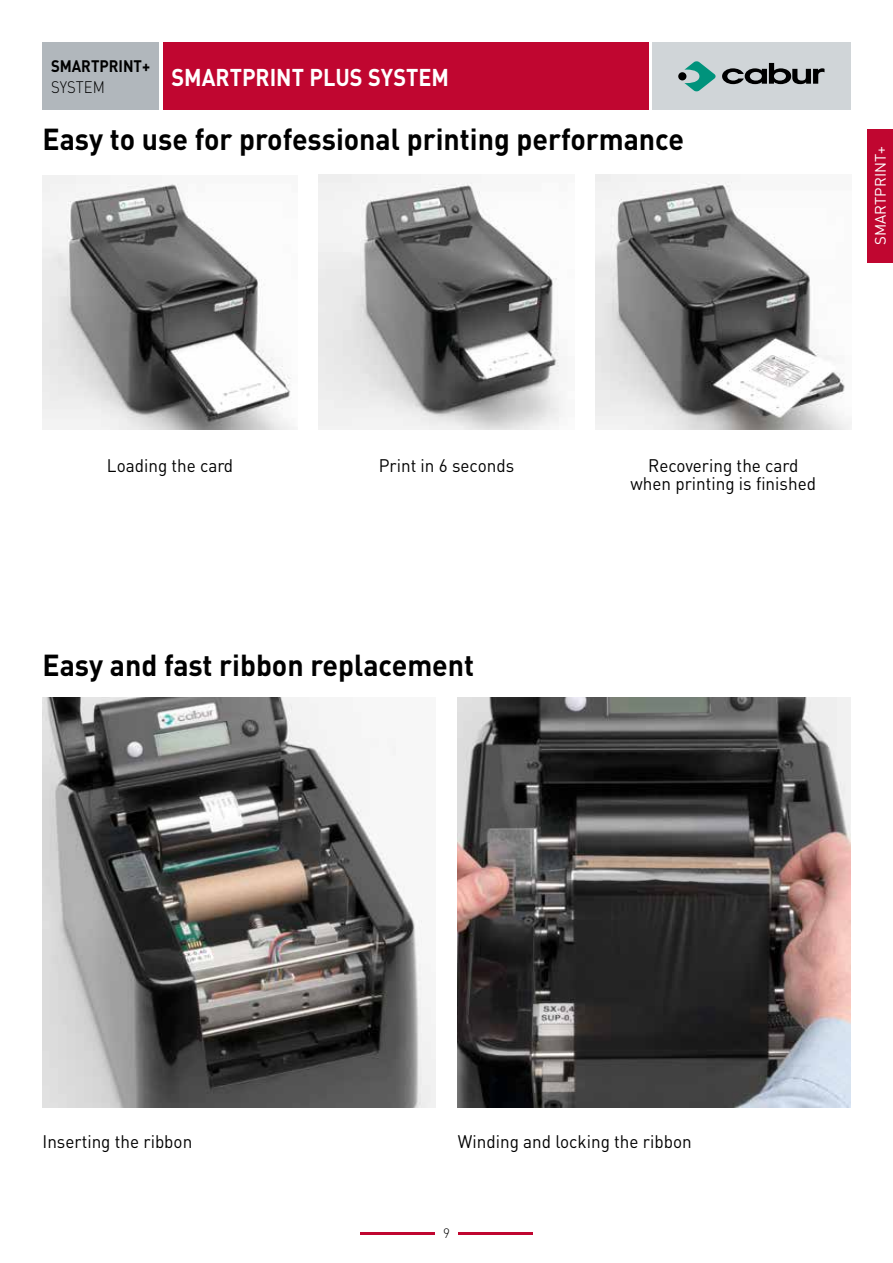
<style>
.page{position:relative;width:893px;height:1263px;background:#fff}
.page>*{position:absolute;margin:0;border:0;box-sizing:border-box;transform-origin:0 0}
.t1{font:700 30px "DIN Pro";color:#000;scale:.95 1}
.t2{font:700 24px "DIN Pro";color:#fff;scale:.9 1}
.t3{font:18px/18px "DIN Pro";color:#000;text-align:center;scale:.95 1}
.t4{font:700 16.5px "DIN Pro";color:#000;scale:.9 1}
.t5{font:300 16.5px "DIN Pro";color:#000;scale:.9 1}
.t6{font:15px "DIN Pro";color:#fff}
.t7{font:300 13.5px "DIN Pro";color:#000}
</style>
<div class="page">
<hr style="left:361px;top:1232px;width:74px;height:2px;background:#c00630">
<hr style="left:458px;top:1232px;width:74px;height:2px;background:#c00630">
<div style="left:652px;top:43px;width:198px;height:67px;background:#d0d5d8"></div>
<div style="left:678px;top:72px;width:8px;height:8px;background:#000;border-radius:50%"></div>
<svg style="left:722px;top:63px;width:102px;height:21px"></svg>
<svg style="left:684px;top:61px;width:32px;height:30px"></svg>
<div style="left:163px;top:43px;width:485px;height:67px;background:#c00630"></div>
<div style="left:43px;top:43px;width:116px;height:67px;background:#b1b7bc"></div>
<div style="left:867px;top:129px;width:26px;height:133px;background:#c00630"></div>
<img style="left:43px;top:697px;width:392px;height:411px">
<img style="left:319px;top:175px;width:244px;height:254px">
<img style="left:43px;top:176px;width:252px;height:253px">
<img style="left:457px;top:697px;width:393px;height:411px">
<img style="left:595px;top:175px;width:256px;height:254px">
<p class="t4" style="left:51px;top:55px;width:112px">SMARTPRINT+</p>
<p class="t5" style="left:51px;top:76px;width:61px">SYSTEM</p>
<h2 class="t2" style="left:171px;top:61px;width:310px">SMARTPRINT PLUS SYSTEM</h2>
<h1 class="t1" style="left:43px;top:119px;width:677px">Easy to use for professional printing performance</h1>
<p class="t6" style="left:870px;top:245px;width:100px;rotate:-90deg">SMARTPRINT+</p>
<p class="t3" style="left:107px;top:456px;width:135px">Loading the card</p>
<p class="t3" style="left:379px;top:456px;width:144px">Print in 6 seconds</p>
<h1 class="t1" style="left:43px;top:644px;width:456px">Easy and fast ribbon replacement</h1>
<p class="t3" style="left:630px;top:456px;width:197px">Recovering the card when printing is finished</p>
<p class="t3" style="left:43px;top:1132px;width:159px">Inserting the ribbon</p>
<p class="t3" style="left:458px;top:1132px;width:248px">Winding and locking the ribbon</p>
<p class="t7" style="left:443px;top:1223px;width:8px">9</p>
</div>
